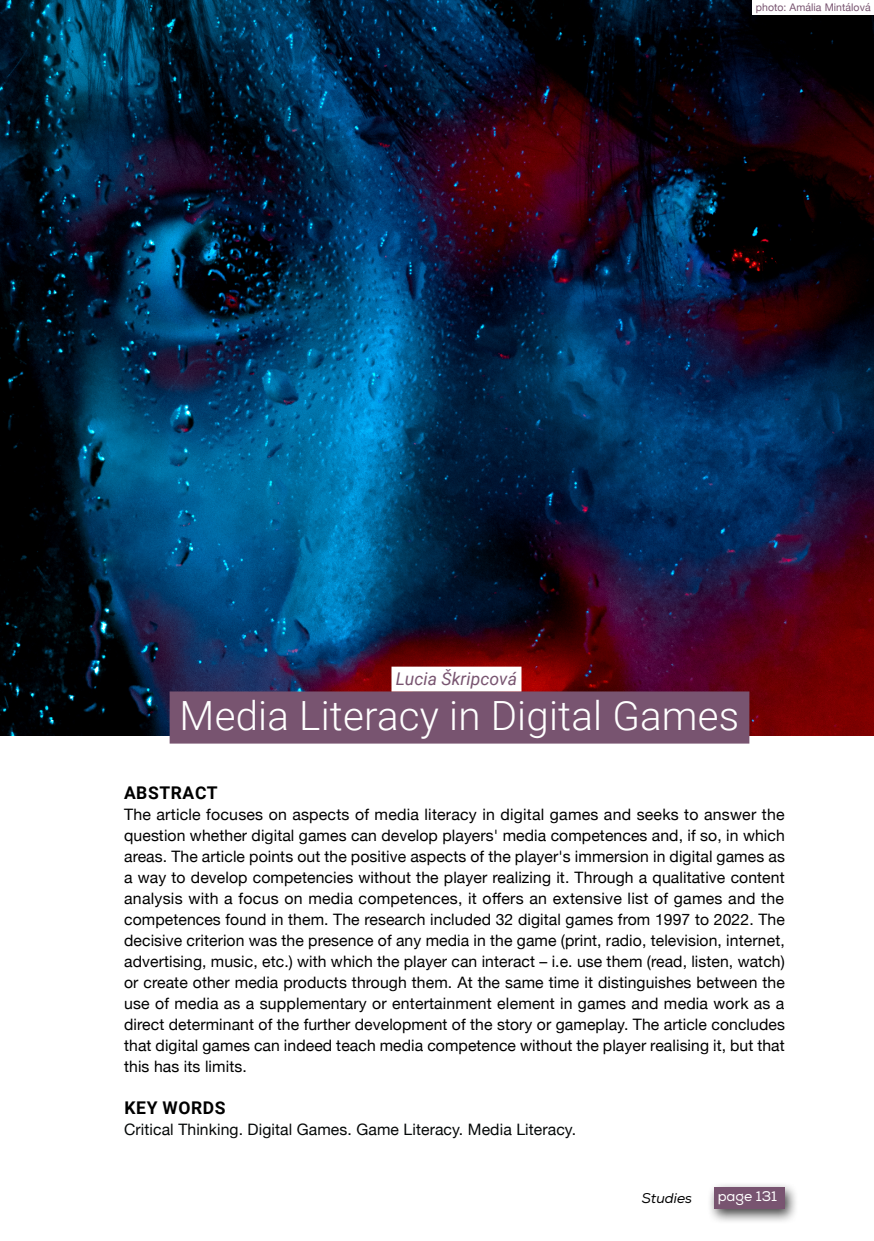
<style>
.page{position:relative;width:874px;height:1241px;background:#fff}
.page>*{position:absolute;margin:0;border:0;box-sizing:border-box;transform-origin:0 0}
.t1{font:300 40.25px "Roboto";letter-spacing:.005em;color:#fff}
.t2{font:700 17.5px "Roboto";letter-spacing:.035em;color:#000}
.t3{font:italic 17.5px "Roboto";letter-spacing:.005em;color:#785470}
.t4{font:15.75px/21px "Helvetica Neue";letter-spacing:.005em;color:#000;text-align:justify}
.t5{font:15.75px "Helvetica Neue";letter-spacing:.005em;color:#050808}
.t6{font:italic 14px "Nexa";color:#000}
.t7{font:14px "Nexa";color:#fff}
.t8{font:10.5px "Helvetica Neue";letter-spacing:.005em;color:#785470}
</style>
<div class="page">
<div style="left:705px;top:1180px;width:92px;height:43px;background:#000;opacity:.75"></div>
<div style="left:713px;top:1186px;width:71px;height:22px;background:#785470"></div>
<img style="left:0;top:0;width:873px;height:735px">
<div style="left:169px;top:691px;width:580px;height:52px;background:#785470"></div>
<div style="left:391px;top:666px;width:130px;height:25px;background:#fff"></div>
<div style="left:752px;top:0;width:121px;height:14px;background:#fff"></div>
<p class="t8" style="left:755px;top:0;width:116px">photo: Amália Mintálová</p>
<p class="t3" style="left:395px;top:666px;width:123px">Lucia Škripcová</p>
<h1 class="t1" style="left:179px;top:687px;width:561px">Media Literacy in Digital Games</h1>
<p class="t2" style="left:124px;top:780px;width:95px">ABSTRACT</p>
<p class="t4" style="left:124px;top:804px;width:662px">The article focuses on aspects of media literacy in digital games and seeks to answer the question whether digital games can develop players' media competences and, if so, in which areas. The article points out the positive aspects of the player's immersion in digital games as a way to develop competencies without the player realizing it. Through a qualitative content analysis with a focus on media competences, it offers an extensive list of games and the competences found in them. The research included 32 digital games from 1997 to 2022. The decisive criterion was the presence of any media in the game (print, radio, television, internet, advertising, music, etc.) with which the player can interact – i.e. use them (read, listen, watch) or create other media products through them. At the same time it distinguishes between the use of media as a supplementary or entertainment element in games and media work as a direct determinant of the further development of the story or gameplay. The article concludes that digital games can indeed teach media competence without the player realising it, but that this has its limits.</p>
<p class="t2" style="left:124px;top:1095px;width:103px">KEY WORDS</p>
<p class="t5" style="left:124px;top:1117px;width:453px">Critical Thinking. Digital Games. Game Literacy. Media Literacy.</p>
<p class="t6" style="left:641px;top:1189px;width:52px">Studies</p>
<p class="t7" style="left:717px;top:1187px;width:61px">page 131</p>
</div>
